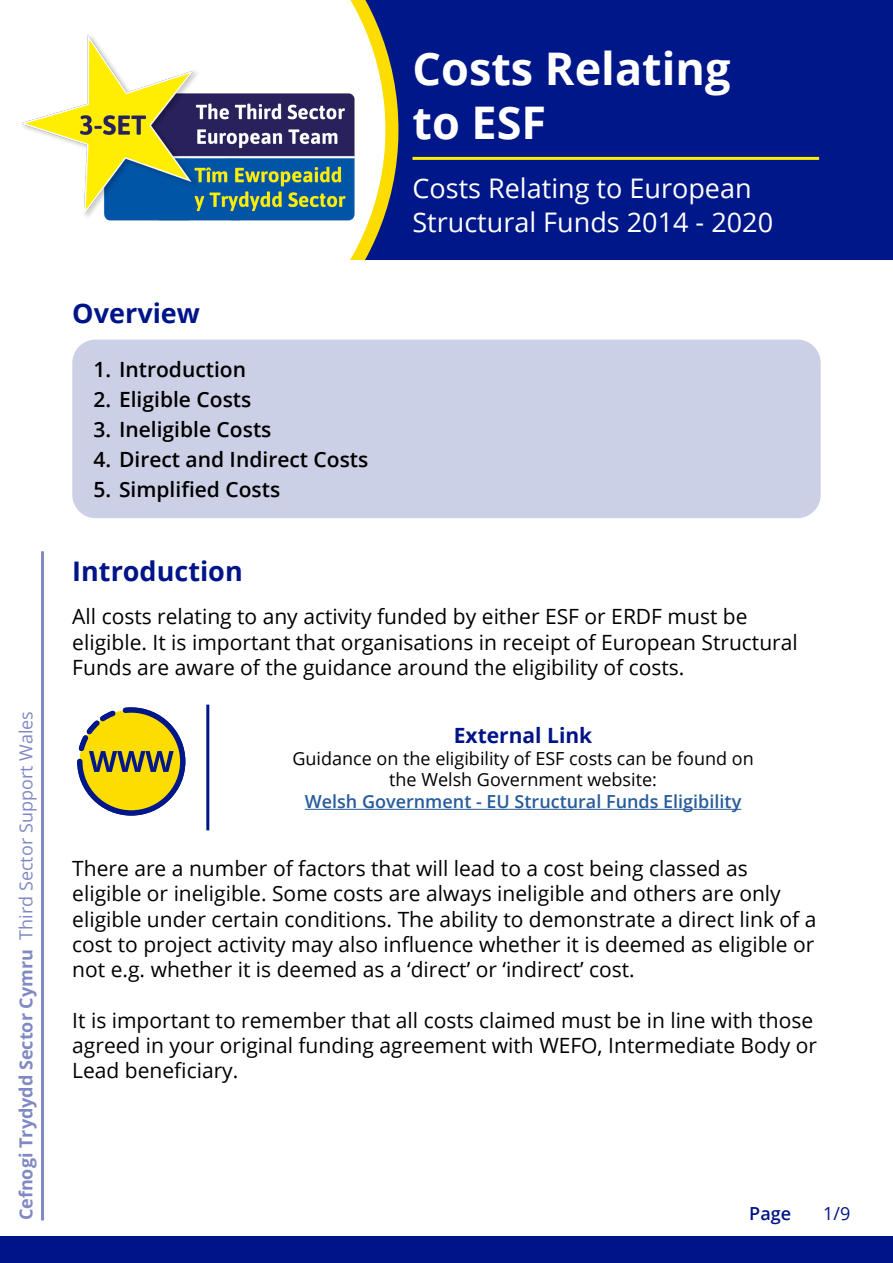
<style>
.page{position:relative;width:893px;height:1263px;background:#fff}
.page>*{position:absolute;margin:0;border:0;box-sizing:border-box;transform-origin:0 0}
.MainSectionHeading{font:700 45px "Open Sans";color:#fff}
.MainSubSectionHeadin{font:27px "Open Sans";color:#fff}
.SectionHeading-Blue{font:700 27px "Open Sans";color:#001489}
.Paragraph-Standard{font:21px/25.2px "Open Sans";color:#000}
.Paragraph-Overview{font:600 21px "Open Sans";color:#000}
.t1{font:700 21px "Open Sans";color:#001489}
.t2{font:18px "Open Sans";color:#000}
.t3{font:700 18px "Open Sans";color:#8089c4}
.t4{font:600 18px "Open Sans";color:#275b9b}
.t5{font:600 18px "Open Sans";color:#001489}
.t6{font:18px "Open Sans";color:#001489}
.s1{font-weight:400}
</style>
<div class="page">
<div style="left:0;top:0;width:893px;height:259px;background:#001789"></div>
<svg style="left:0;top:0;width:398px;height:259px;background:#e9e7db"></svg>
<hr style="left:41px;top:551px;width:3px;height:669px;background:#8089c4">
<div style="left:72px;top:340px;width:749px;height:178px;background:#ccd0e7;border-radius:23px"></div>
<div style="left:0;top:1236px;width:893px;height:27px;background:#001489"></div>
<img style="left:20px;top:31px;width:342px;height:197px">
<hr style="left:412px;top:157px;width:407px;height:3px;background:#ffec00">
<hr style="left:305px;top:809px;width:436px;height:1px;background:#275b9b">
<hr style="left:206px;top:705px;width:3px;height:125px;background:#001489">
<svg style="left:77px;top:707px;width:108px;height:108px"></svg>
<p class="t3" style="left:13px;top:1220px;width:511px;rotate:-90deg">Cefnogi Trydydd Sector Cymru <span class="s1">Third Sector Support Wales</span></p>
<h1 class="MainSectionHeading" style="left:412px;top:37px;width:319px">Costs Relating</h1>
<h1 class="MainSectionHeading" style="left:412px;top:91px;width:135px">to ESF</h1>
<h2 class="MainSubSectionHeadin" style="left:412px;top:170px;width:341px">Costs Relating to European</h2>
<h3 class="SectionHeading-Blue" style="left:72px;top:294px;width:129px">Overview</h3>
<p class="Paragraph-Overview" style="left:94px;top:355px;width:154px">1. Introduction</p>
<p class="Paragraph-Overview" style="left:94px;top:385px;width:159px">2. Eligible Costs</p>
<p class="Paragraph-Overview" style="left:94px;top:415px;width:179px">3. Ineligible Costs</p>
<p class="Paragraph-Overview" style="left:94px;top:445px;width:276px">4. Direct and Indirect Costs</p>
<p class="Paragraph-Overview" style="left:94px;top:475px;width:188px">5. Simplified Costs</p>
<h2 class="MainSubSectionHeadin" style="left:412px;top:204px;width:362px">Structural Funds 2014 - 2020</h2>
<h3 class="SectionHeading-Blue" style="left:72px;top:552px;width:172px">Introduction</h3>
<p class="Paragraph-Standard" style="left:72px;top:604px;width:727px">All costs relating to any activity funded by either ESF or ERDF must be eligible. It is important that organisations in receipt of European Structural<br>Funds are aware of the guidance around the eligibility of costs.</p>
<p class="t1" style="left:454px;top:721px;width:140px">External Link</p>
<p class="t2" style="left:292px;top:746px;width:463px">Guidance on the eligibility of ESF costs can be found on</p>
<p class="t2" style="left:389px;top:767px;width:269px">the Welsh Government website:</p>
<p class="t4" style="left:305px;top:789px;width:438px">Welsh Government - EU Structural Funds Eligibility</p>
<p class="Paragraph-Standard" style="left:72px;top:855px;width:746px">There are a number of factors that will lead to a cost being classed as eligible or ineligible. Some costs are always ineligible and others are only eligible under certain conditions. The ability to demonstrate a direct link of a cost to project activity may also influence whether it is deemed as eligible or not e.g. whether it is deemed as a ‘direct’ or ‘indirect’ cost.</p>
<p class="Paragraph-Standard" style="left:72px;top:1007px;width:746px">It is important to remember that all costs claimed must be in line with those agreed in your original funding agreement with WEFO, Intermediate Body or<br>Lead beneficiary.</p>
<p class="t5" style="left:749px;top:1201px;width:43px">Page</p>
<p class="t6" style="left:823px;top:1201px;width:29px">1/9</p>
</div>
